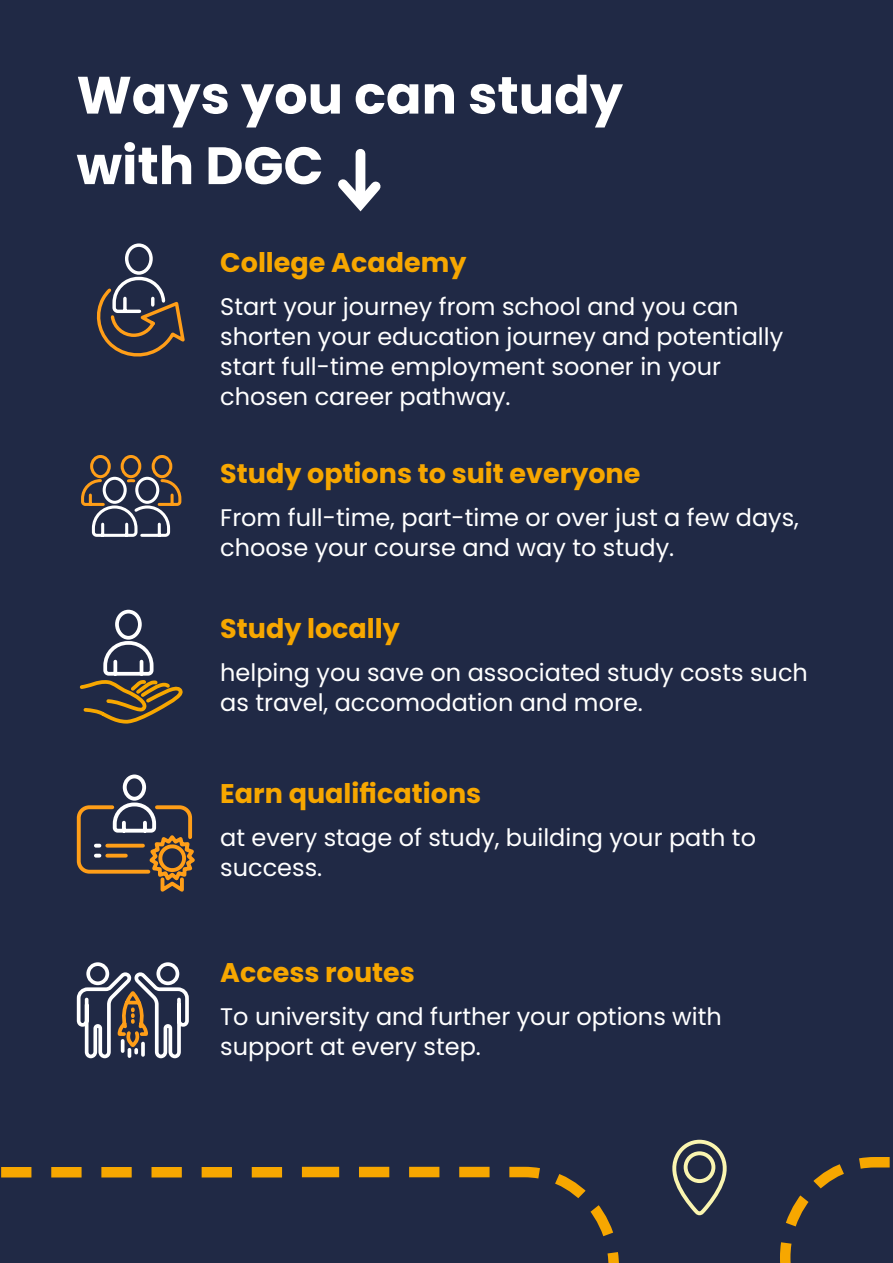
<style>
.page{position:relative;width:893px;height:1263px;background:#202945}
.page>*{position:absolute;margin:0;border:0;box-sizing:border-box;transform-origin:0 0}
.t1{font:700 52.5px/70.5px "Poppins";color:#fff}
.t2{font:700 27px "Poppins";color:#f7a700}
.t3{font:24px/30px "Poppins";color:#fff}
</style>
<div class="page">
<svg style="left:76px;top:774px;width:119px;height:118px"></svg>
<svg style="left:76px;top:962px;width:113px;height:97px"></svg>
<svg style="left:79px;top:609px;width:104px;height:115px"></svg>
<svg style="left:96px;top:243px;width:89px;height:114px"></svg>
<svg style="left:81px;top:455px;width:101px;height:82px"></svg>
<div style="left:356px;top:154px;width:9px;height:47px;background:#fff"></div>
<svg style="left:338px;top:170px;width:43px;height:42px"></svg>
<svg style="left:672px;top:1139px;width:55px;height:77px"></svg>
<svg style="left:780px;top:1157px;width:110px;height:106px"></svg>
<svg style="left:1px;top:1167px;width:281px;height:10px"></svg>
<svg style="left:301px;top:1166px;width:318px;height:97px"></svg>
<h1 class="t1" style="left:77px;top:60px;width:548px">Ways you can study with DGC</h1>
<p class="t2" style="left:220px;top:247px;width:248px">College Academy</p>
<p class="t3" style="left:220px;top:291px;width:564px">Start your journey from school and you can shorten your education journey and potentially start full-time employment sooner in your chosen career pathway.</p>
<p class="t2" style="left:220px;top:458px;width:422px">Study options to suit everyone</p>
<p class="t3" style="left:220px;top:503px;width:580px">From full-time, part-time or over just a few days, choose your course and way to study.</p>
<p class="t2" style="left:220px;top:613px;width:181px">Study locally</p>
<p class="t3" style="left:220px;top:657px;width:589px">helping you save on associated study costs such as travel, accomodation and more.</p>
<p class="t2" style="left:220px;top:778px;width:263px">Earn qualifications</p>
<p class="t3" style="left:220px;top:822px;width:537px">at every stage of study, building your path to success.</p>
<p class="t2" style="left:220px;top:957px;width:196px">Access routes</p>
<p class="t3" style="left:220px;top:1002px;width:503px">To university and further your options with support at every step.</p>
</div>
